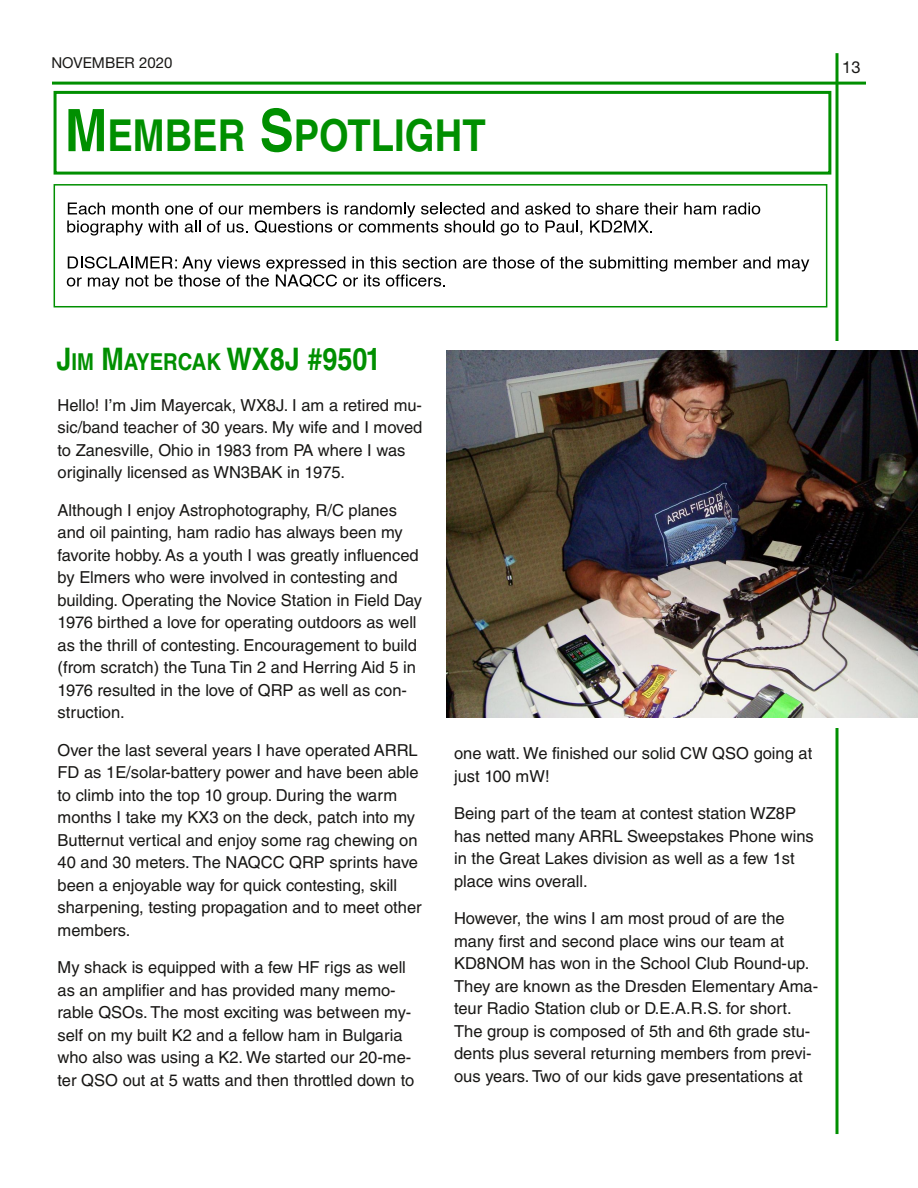
<style>
.page{position:relative;width:918px;height:1188px;background:#fff}
.page>*{position:absolute;margin:0;border:0;box-sizing:border-box;transform-origin:0 0}
.t1{font:700 43.95px "Helvetica LT Std";color:#008f00;scale:.87 1}
.t2{font:700 31.05px "Helvetica LT Std";color:#008f00;scale:.87 1}
.t3{font:16.5px/22.5px "Helvetica LT Std";color:#181715}
.t4{font:16.5px "Helvetica Neue LT Std";color:#181715}
.t5{font:15px "Helvetica Neue LT Std";color:#181715}
.s1{font-size:58.65px}
.s2{font-size:23.25px}
</style>
<div class="page">
<hr style="left:836px;top:53px;width:2px;height:1081px;background:#008f00">
<hr style="left:52px;top:82px;width:814px;height:3px;background:#008f00">
<div style="left:823px;top:342px;width:33px;height:386px;background:#fff"></div>
<div style="left:54px;top:91px;width:777px;height:84px;border:3px solid #008f00"></div>
<div style="left:54px;top:184px;width:773px;height:123px;border:2px solid #008f00"></div>
<svg style="left:525px;top:202px;width:45px;height:12px"></svg>
<svg style="left:576px;top:203px;width:14px;height:11px"></svg>
<svg style="left:596px;top:202px;width:82px;height:12px"></svg>
<svg style="left:684px;top:202px;width:32px;height:12px"></svg>
<svg style="left:723px;top:202px;width:37px;height:12px"></svg>
<svg style="left:67px;top:202px;width:452px;height:34px"></svg>
<svg style="left:525px;top:221px;width:13px;height:11px"></svg>
<svg style="left:546px;top:220px;width:36px;height:15px"></svg>
<svg style="left:590px;top:220px;width:62px;height:12px"></svg>
<svg style="left:463px;top:259px;width:24px;height:9px"></svg>
<svg style="left:493px;top:256px;width:41px;height:12px"></svg>
<svg style="left:541px;top:256px;width:13px;height:12px"></svg>
<svg style="left:560px;top:256px;width:23px;height:12px"></svg>
<svg style="left:589px;top:256px;width:78px;height:16px"></svg>
<svg style="left:674px;top:256px;width:63px;height:12px"></svg>
<svg style="left:743px;top:256px;width:27px;height:12px"></svg>
<svg style="left:778px;top:260px;width:31px;height:12px"></svg>
<svg style="left:67px;top:256px;width:389px;height:34px"></svg>
<img style="left:446px;top:350px;width:472px;height:368px">
<p class="t5" style="left:51px;top:58px;width:123px">NOVEMBER 2020</p>
<p class="t4" style="left:842px;top:61px;width:20px">13</p>
<h1 class="t1" style="left:65px;top:120px;width:485px"><span class="s1">M</span>EMBER <span class="s1">S</span>POTLIGHT</h1>
<h2 class="t2" style="left:56px;top:347px;width:374px">J<span class="s2">IM</span> M<span class="s2">AYERCAK</span> WX8J #9501</h2>
<p class="t3" style="left:58px;top:396px;width:366px">Hello! I’m Jim Mayercak, WX8J. I am a retired mu‐ sic/band teacher of 30 years. My wife and I moved to Zanesville, Ohio in 1983 from PA where I was originally licensed as WN3BAK in 1975.</p>
<p class="t3" style="left:58px;top:501px;width:366px">Although I enjoy Astrophotography, R/C planes and oil painting, ham radio has always been my favorite hobby. As a youth I was greatly influenced by Elmers who were involved in contesting and building. Operating the Novice Station in Field Day 1976 birthed a love for operating outdoors as well as the thrill of contesting. Encouragement to build (from scratch) the Tuna Tin 2 and Herring Aid 5 in 1976 resulted in the love of QRP as well as con‐ struction.</p>
<p class="t3" style="left:58px;top:741px;width:366px">Over the last several years I have operated ARRL FD as 1E/solar-battery power and have been able to climb into the top 10 group. During the warm months I take my KX3 on the deck, patch into my Butternut vertical and enjoy some rag chewing on 40 and 30 meters. The NAQCC QRP sprints have been a enjoyable way for quick contesting, skill sharpening, testing propagation and to meet other members.</p>
<p class="t3" style="left:58px;top:958px;width:358px">My shack is equipped with a few HF rigs as well as an amplifier and has provided many memo‐ rable QSOs. The most exciting was between my‐ self on my built K2 and a fellow ham in Bulgaria who also was using a K2. We started our 20-me‐ ter QSO out at 5 watts and then throttled down to</p>
<p class="t3" style="left:454px;top:744px;width:360px">one watt. We finished our solid CW QSO going at just 100 mW!</p>
<p class="t3" style="left:454px;top:804px;width:361px">Being part of the team at contest station WZ8P has netted many ARRL Sweepstakes Phone wins in the Great Lakes division as well as a few 1st place wins overall.</p>
<p class="t3" style="left:454px;top:909px;width:366px">However, the wins I am most proud of are the many first and second place wins our team at KD8NOM has won in the School Club Round-up.<br>They are known as the Dresden Elementary Ama‐ teur Radio Station club or D.E.A.R.S. for short.<br>The group is composed of 5th and 6th grade stu‐ dents plus several returning members from previ‐ ous years. Two of our kids gave presentations at</p>
</div>
